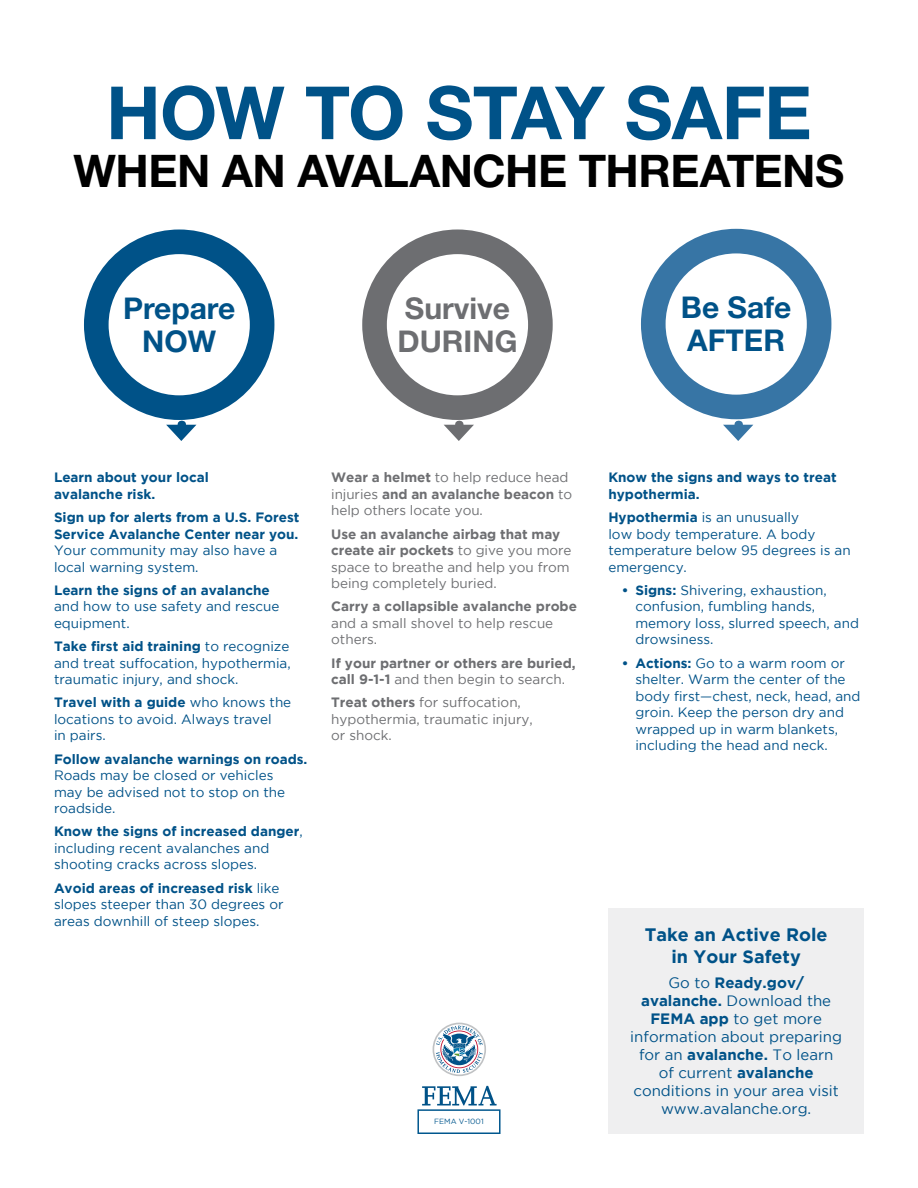
<style>
.page{position:relative;width:918px;height:1188px;background:#fff}
.page>*{position:absolute;margin:0;border:0;box-sizing:border-box;transform-origin:0 0}
.t1{font:700 73.5px "Helvetica Neue";letter-spacing:-.015em;color:#005288}
.t2{font:700 45px "Helvetica Neue";letter-spacing:-.01em;color:#000}
.t3{font:700 30px/33px "Helvetica Neue";color:#005288;text-align:center}
.t4{font:700 30px/33px "Helvetica Neue";color:#6d6e71}
.t5{font:700 18px/21.6px "Gotham";color:#005288;text-align:center}
.t6{font:15px/18px "Gotham";color:#005288;text-align:center}
.BT_Blue{font:13.5px/16.5px "Gotham";color:#005288}
.BT_Blue-2{font:13.5px/16.5px "Gotham";letter-spacing:-.005em;color:#6e6f72}
.BT_Blue-3{font:700 13.5px/16.5px "Gotham";color:#005288}
.BT_Gray{font:13.5px/16.5px "Gotham";color:#6e6f72}
.BT_Gray-2{font:13.5px/16.5px "Gotham";color:#6d6e71}
.BT_Gray-3{font:700 13.5px/16.5px "Gotham";color:#6d6e71}
.t7{font:7.5px "Gotham";color:#00578e}
.s1{font-weight:400}
.s2{font-weight:700}
</style>
<div class="page">
<div style="left:84px;top:229px;width:190px;height:191px;background:#005288;border-radius:50%"></div>
<div style="left:109px;top:254px;width:141px;height:141px;background:#fff;border-radius:50%"></div>
<svg style="left:166px;top:421px;width:30px;height:20px"></svg>
<div style="left:362px;top:229px;width:191px;height:191px;background:#6d6e71;border-radius:50%"></div>
<div style="left:387px;top:254px;width:141px;height:141px;background:#fff;border-radius:50%"></div>
<svg style="left:444px;top:421px;width:30px;height:20px"></svg>
<svg style="left:723px;top:421px;width:30px;height:20px"></svg>
<div style="left:641px;top:229px;width:190px;height:190px;background:#3775a5;border-radius:50%"></div>
<div style="left:666px;top:253px;width:141px;height:142px;background:#fff;border-radius:50%"></div>
<div style="left:608px;top:909px;width:256px;height:225px;background:#efeff0"></div>
<svg style="left:422px;top:1086px;width:75px;height:20px"></svg>
<svg style="left:433px;top:1023px;width:53px;height:53px"></svg>
<div style="left:417px;top:1109px;width:84px;height:25px;background:#fff;border:2px solid #00578e"></div>
<p class="t1" style="left:106px;top:55px;width:707px">HOW TO STAY SAFE</p>
<p class="t2" style="left:74px;top:136px;width:772px">WHEN AN AVALANCHE THREATENS</p>
<p class="t3" style="left:123px;top:293px;width:114px">Prepare<br>NOW</p>
<p class="t4" style="left:397px;top:293px;width:121px">Survive<br>DURING</p>
<p class="t3" style="left:681px;top:292px;width:112px;text-align:left">Be Safe<br>AFTER</p>
<p class="BT_Blue-3" style="left:54px;top:469px;width:156px">Learn about your local avalanche risk.</p>
<p class="BT_Blue-3" style="left:54px;top:509px;width:247px">Sign up for alerts from a U.S. Forest<br>Service Avalanche Center near you.<br><span class="s1">Your community may also have a local warning system.</span></p>
<p class="BT_Blue" style="left:54px;top:582px;width:227px"><span class="s2">Learn the signs of an avalanche </span>and how to use safety and rescue equipment.</p>
<p class="BT_Blue" style="left:54px;top:638px;width:238px;text-align:justify"><span class="s2">Take first aid training</span> to recognize and treat suffocation, hypothermia, traumatic injury, and shock.</p>
<p class="BT_Blue" style="left:54px;top:694px;width:239px"><span class="s2">Travel with a guide</span> who knows the locations to avoid. Always travel<br>in pairs.</p>
<p class="BT_Blue" style="left:54px;top:750px;width:255px"><span class="s2">Follow avalanche warnings on roads.<br></span>Roads may be closed or vehicles<br>may be advised not to stop on the roadside.</p>
<p class="BT_Blue" style="left:54px;top:823px;width:250px"><span class="s2">Know the signs of increased danger</span>, including recent avalanches and shooting cracks across slopes.</p>
<p class="BT_Blue" style="left:54px;top:879px;width:231px"><span class="s2">Avoid areas of increased risk</span> like slopes steeper than 30 degrees or areas downhill of steep slopes.</p>
<p class="BT_Blue-2" style="left:331px;top:469px;width:242px"><span class="s2">Wear a helmet</span> to help reduce head injuries <span class="s2">and an avalanche beacon</span> to help others locate you.</p>
<p class="BT_Blue-2" style="left:331px;top:525px;width:242px"><span class="s2">Use an avalanche airbag that may create air pockets</span> to give you more space to breathe and help you from being completely buried.</p>
<p class="BT_Gray" style="left:331px;top:598px;width:247px"><span class="s2">Carry a collapsible avalanche probe </span>and a small shovel to help rescue others.</p>
<p class="BT_Gray-3" style="left:331px;top:654px;width:246px">If your partner or others are buried, call 9-1-1 <span class="s1">and then begin to search.</span></p>
<p class="BT_Gray-2" style="left:331px;top:694px;width:203px"><span class="s2">Treat others</span> for suffocation, hypothermia, traumatic injury, or shock.</p>
<p class="t7" style="left:434px;top:1118px;width:51px">FEMA V-1001</p>
<p class="BT_Blue-3" style="left:608px;top:469px;width:230px">Know the signs and ways to treat hypothermia.</p>
<p class="BT_Blue" style="left:608px;top:509px;width:244px"><span class="s2">Hypothermia</span> is an unusually<br>low body temperature. A body temperature below 95 degrees is an emergency.</p>
<p class="BT_Blue" style="left:635px;top:582px;width:225px;text-indent:-14px"><span class="s2">• Signs:</span> Shivering, exhaustion, confusion, fumbling hands, memory loss, slurred speech, and drowsiness.</p>
<p class="BT_Blue" style="left:635px;top:654px;width:227px;text-indent:-14px"><span class="s2">• Actions:</span> Go to a warm room or shelter. Warm the center of the body first—chest, neck, head, and groin. Keep the person dry and wrapped up in warm blankets, including the head and neck.</p>
<p class="t5" style="left:645px;top:924px;width:184px">Take an Active Role in Your Safety</p>
<p class="t6" style="left:630px;top:973px;width:213px">Go to <span class="s2">Ready.gov/ avalanche.</span> Download the<br><span class="s2">FEMA app</span> to get more information about preparing for an <span class="s2">avalanche.</span> To learn of current <span class="s2">avalanche </span>conditions in your area visit www.avalanche.org.</p>
</div>
